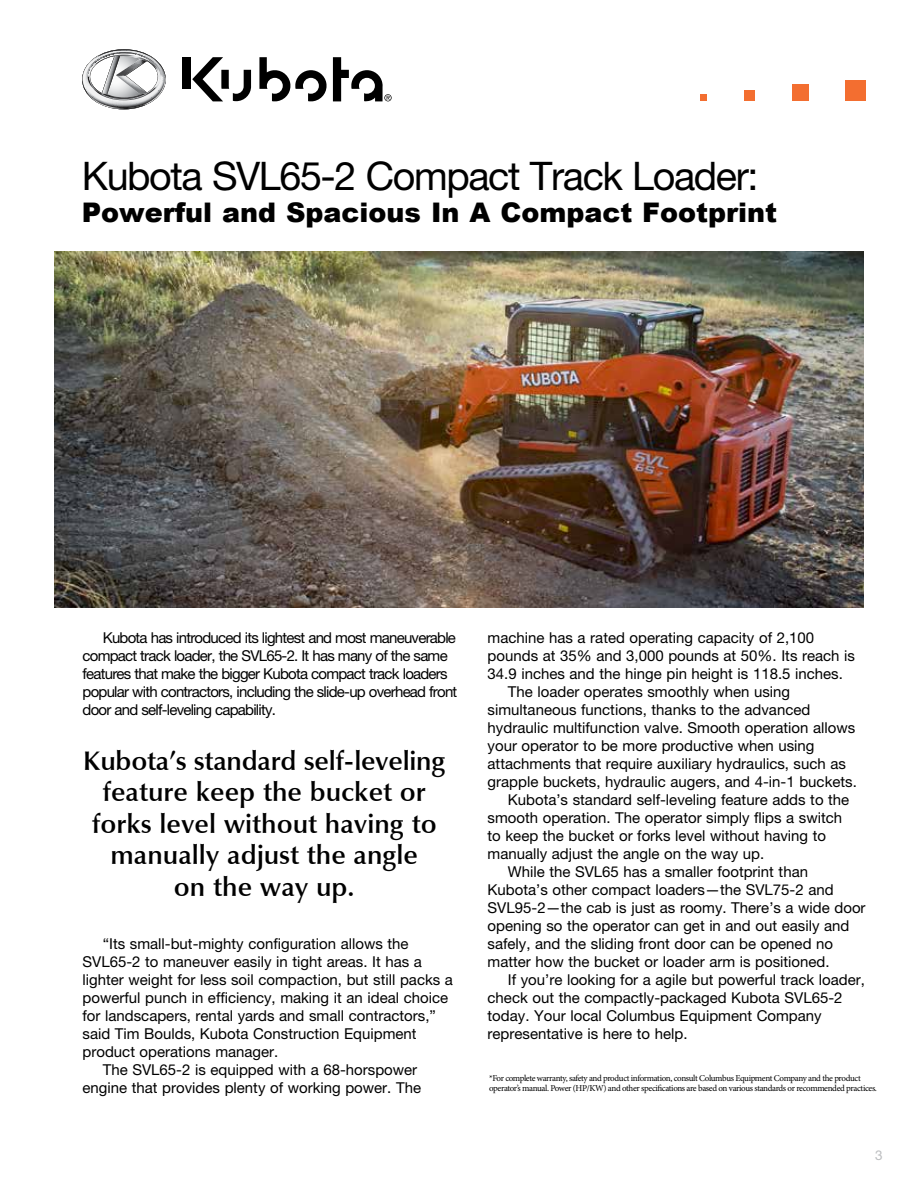
<style>
.page{position:relative;width:918px;height:1188px;background:#fff}
.page>*{position:absolute;margin:0;border:0;box-sizing:border-box;transform-origin:0 0}
.t1{font:39.45px "Helvetica Neue LT Std";letter-spacing:-.035em;color:#000}
.t2{font:600 27px/31.5px "Optima LT";color:#000;text-align:center}
.t3{font:900 27px "Arial";color:#000}
.t4{font:15px "Helvetica Neue LT Std";color:#000}
.t5{font:15px/18px "Helvetica Neue LT Std";letter-spacing:-.05em;color:#000}
.t6{font:13.5px "Helvetica Neue LT Std";color:#bcbec0}
.t7{font:9px/10.8px "Minion Pro";letter-spacing:-.045em;color:#000}
</style>
<div class="page">
<div style="left:182px;top:57px;width:8px;height:32px;background:#000"></div>
<svg style="left:192px;top:57px;width:59px;height:44px"></svg>
<svg style="left:259px;top:57px;width:133px;height:45px"></svg>
<svg style="left:82px;top:49px;width:84px;height:60px"></svg>
<div style="left:845px;top:80px;width:21px;height:21px;background:#f36e30"></div>
<div style="left:792px;top:85px;width:16px;height:16px;background:#f36e30"></div>
<div style="left:701px;top:94px;width:6px;height:7px;background:#f36e30"></div>
<div style="left:744px;top:90px;width:11px;height:11px;background:#f36e30"></div>
<img style="left:54px;top:252px;width:810px;height:356px">
<h1 class="t1" style="left:82px;top:153px;width:678px">Kubota SVL65-2 Compact Track Loader:</h1>
<h2 class="t3" style="left:82px;top:193px;width:697px">Powerful and Spacious In A Compact Footprint</h2>
<p class="t5" style="left:83px;top:628px;width:376px;text-indent:20px">Kubota has introduced its lightest and most maneuverable compact track loader, the SVL65-2. It has many of the same features that make the bigger Kubota compact track loaders popular with contractors, including the slide-up overhead front door and self-leveling capability.</p>
<h2 class="t2" style="left:83px;top:745px;width:364px">Kubota’s standard self-leveling feature keep the bucket or forks level without having to manually adjust the angle<br>on the way up.</h2>
<p class="t4" style="left:103px;top:934px;width:307px">“Its small-but-mighty configuration allows the</p>
<p class="t4" style="left:83px;top:952px;width:341px">SVL65-2 to maneuver easily in tight areas. It has a</p>
<p class="t4" style="left:83px;top:970px;width:372px">lighter weight for less soil compaction, but still packs a</p>
<p class="t4" style="left:83px;top:988px;width:367px">powerful punch in efficiency, making it an ideal choice</p>
<p class="t4" style="left:83px;top:1006px;width:355px">for landscapers, rental yards and small contractors,”</p>
<p class="t4" style="left:83px;top:1024px;width:336px">said Tim Boulds, Kubota Construction Equipment</p>
<p class="t4" style="left:83px;top:1042px;width:197px">product operations manager.</p>
<p class="t4" style="left:103px;top:1060px;width:316px">The SVL65-2 is equipped with a 68-horspower</p>
<p class="t4" style="left:83px;top:1078px;width:340px">engine that provides plenty of working power. The</p>
<p class="t4" style="left:488px;top:628px;width:328px">machine has a rated operating capacity of 2,100</p>
<p class="t4" style="left:488px;top:646px;width:369px">pounds at 35% and 3,000 pounds at 50%. Its reach is</p>
<p class="t4" style="left:488px;top:664px;width:357px">34.9 inches and the hinge pin height is 118.5 inches.</p>
<p class="t4" style="left:508px;top:682px;width:284px">The loader operates smoothly when using</p>
<p class="t4" style="left:488px;top:700px;width:324px">simultaneous functions, thanks to the advanced</p>
<p class="t4" style="left:488px;top:718px;width:369px">hydraulic multifunction valve. Smooth operation allows</p>
<p class="t4" style="left:488px;top:736px;width:328px">your operator to be more productive when using</p>
<p class="t4" style="left:488px;top:754px;width:360px">attachments that require auxiliary hydraulics, such as</p>
<p class="t4" style="left:488px;top:772px;width:371px">grapple buckets, hydraulic augers, and 4-in-1 buckets.</p>
<p class="t4" style="left:508px;top:790px;width:343px">Kubota’s standard self-leveling feature adds to the</p>
<p class="t4" style="left:488px;top:808px;width:356px">smooth operation. The operator simply flips a switch</p>
<p class="t4" style="left:488px;top:826px;width:340px">to keep the bucket or forks level without having to</p>
<p class="t4" style="left:488px;top:844px;width:278px">manually adjust the angle on the way up.</p>
<p class="t4" style="left:508px;top:862px;width:302px">While the SVL65 has a smaller footprint than</p>
<p class="t4" style="left:488px;top:880px;width:348px">Kubota’s other compact loaders—the SVL75-2 and</p>
<p class="t4" style="left:488px;top:898px;width:380px">SVL95-2—the cab is just as roomy. There’s a wide door</p>
<p class="t4" style="left:488px;top:916px;width:363px">opening so the operator can get in and out easily and</p>
<p class="t4" style="left:488px;top:934px;width:347px">safely, and the sliding front door can be opened no</p>
<p class="t4" style="left:488px;top:952px;width:344px">matter how the bucket or loader arm is positioned.</p>
<p class="t4" style="left:508px;top:970px;width:359px">If you’re looking for a agile but powerful track loader,</p>
<p class="t4" style="left:488px;top:988px;width:357px">check out the compactly-packaged Kubota SVL65-2</p>
<p class="t4" style="left:488px;top:1006px;width:336px">today. Your local Columbus Equipment Company</p>
<p class="t4" style="left:488px;top:1024px;width:202px">representative is here to help.</p>
<p class="t7" style="left:489px;top:1072px;width:389px">*For complete warranty, safety and product information, consult Columbus Equipment Company and the product operator’s manual. Power (HP/KW) and other specifications are based on various standards or recommended practices.</p>
<p class="t6" style="left:875px;top:1148px;width:9px">3</p>
</div>
